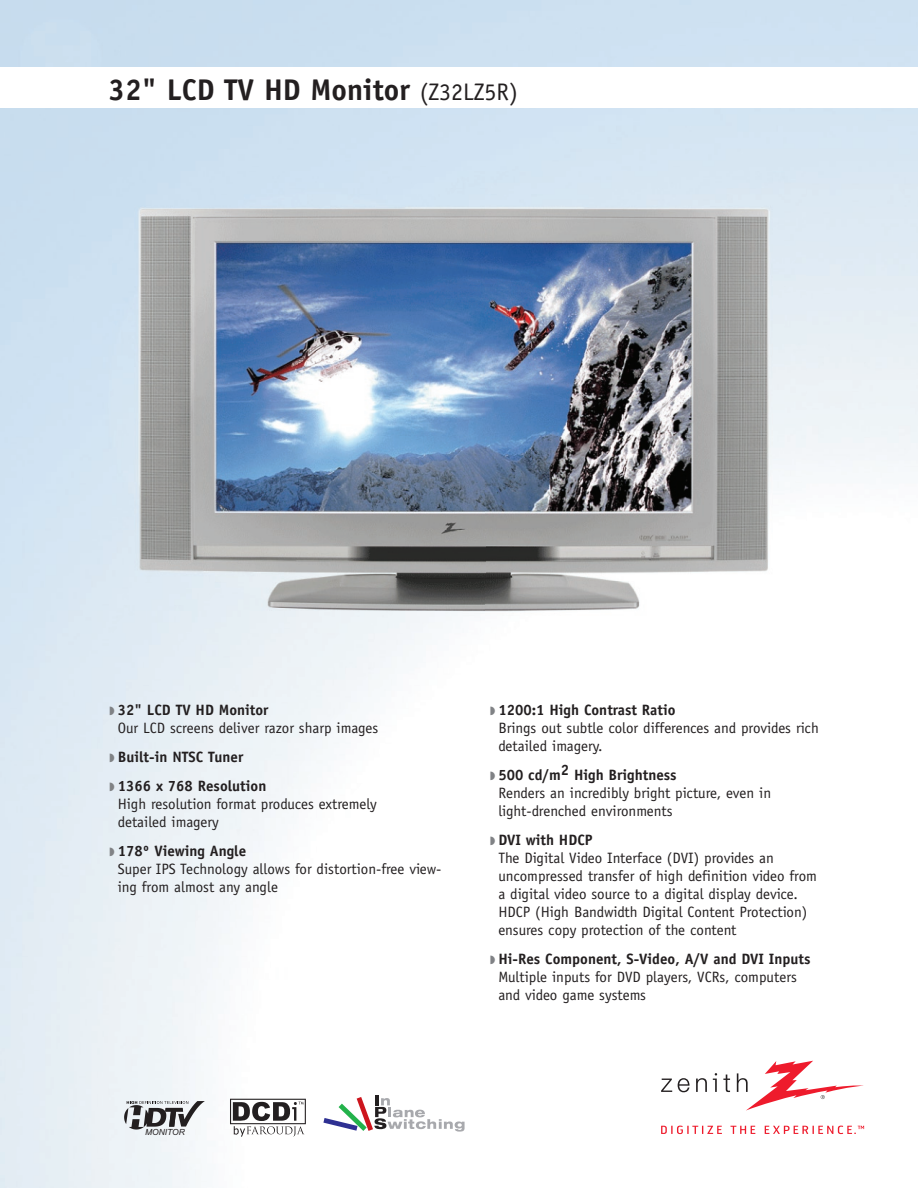
<style>
.page{position:relative;width:918px;height:1188px;background:#fff}
.page>*{position:absolute;margin:0;border:0;box-sizing:border-box;transform-origin:0 0}
.t1{font:700 30px "Officina Sans";color:#231f20}
.t2{font:15px/18px "Officina Sans";color:#231f20}
.t3{font:700 15px/28.8px "Officina Sans";color:#231f20}
.t4{font:italic 8.4px "Arial";color:#231f20}
.s1{font-weight:400;font-size:24px}
.s2{color:#808285}
.s3{font-weight:700}
</style>
<div class="page">
<svg style="left:661px;top:1079px;width:11px;height:13px"></svg>
<svg style="left:678px;top:1078px;width:12px;height:14px"></svg>
<svg style="left:696px;top:1078px;width:11px;height:14px"></svg>
<svg style="left:713px;top:1073px;width:4px;height:19px"></svg>
<svg style="left:723px;top:1075px;width:7px;height:17px"></svg>
<svg style="left:737px;top:1061px;width:127px;height:50px"></svg>
<svg style="left:661px;top:1126px;width:61px;height:8px"></svg>
<svg style="left:731px;top:1126px;width:24px;height:8px"></svg>
<svg style="left:765px;top:1126px;width:99px;height:8px"></svg>
<hr style="left:375px;top:1095px;width:4px;height:10px;background:#231f20">
<svg style="left:323px;top:1097px;width:142px;height:35px"></svg>
<svg style="left:124px;top:1101px;width:81px;height:29px"></svg>
<svg style="left:230px;top:1099px;width:76px;height:38px"></svg>
<img style="left:112px;top:172px;width:693px;height:461px">
<h1 class="t1" style="left:109px;top:71px;width:411px">32" LCD TV HD Monitor <span class="s1">(Z32 LZ5R)</span></h1>
<p class="t2" style="left:118px;top:701px;width:262px;text-indent:-8px"><span class="s2">◗</span> <span class="s3">32" LCD TV HD Monitor<br></span>Our LCD screens deliver razor sharp images</p>
<p class="t3" style="left:110px;top:742px;width:158px"><span class="s2">◗</span> Built-in NTSC Tuner<br><span class="s2">◗</span> 1366 x 768 Resolution</p>
<p class="t2" style="left:118px;top:795px;width:261px">High resolution format produces extremely detailed imagery</p>
<p class="t2" style="left:118px;top:842px;width:325px;text-indent:-8px"><span class="s2">◗</span> <span class="s3">178º Viewing Angle<br></span>Super IPS Technology allows for distortion-free view&shy;ing from almost any angle</p>
<p class="t2" style="left:498px;top:701px;width:322px;text-indent:-8px"><span class="s2">◗</span> <span class="s3">1200:1 High Contrast Ratio<br></span>Brings out subtle color differences and provides rich detailed imagery.</p>
<p class="t2" style="left:498px;top:766px;width:274px;text-indent:-8px"><span class="s2">◗</span> <span class="s3">500 cd/m</span><sup>2</sup> <span class="s3">High Brightness<br></span>Renders an incredibly bright picture, even in light-drenched environments</p>
<p class="t2" style="left:498px;top:831px;width:320px;text-indent:-8px"><span class="s2">◗</span> <span class="s3">DVI with HDCP<br></span>The Digital Video Interface (DVI) provides an uncompressed transfer of high definition video from a digital video source to a digital display device.<br>HDCP (High Bandwidth Digital Content Protection) ensures copy protection of the content</p>
<p class="t2" style="left:498px;top:950px;width:314px;text-indent:-8px"><span class="s2">◗</span> <span class="s3">Hi-Res Component, S-Video, A/V and DVI Inputs<br></span>Multiple inputs for DVD players, VCRs, computers and video game systems</p>
<p class="t4" style="left:145px;top:1127px;width:41px">MONITOR</p>
</div>
